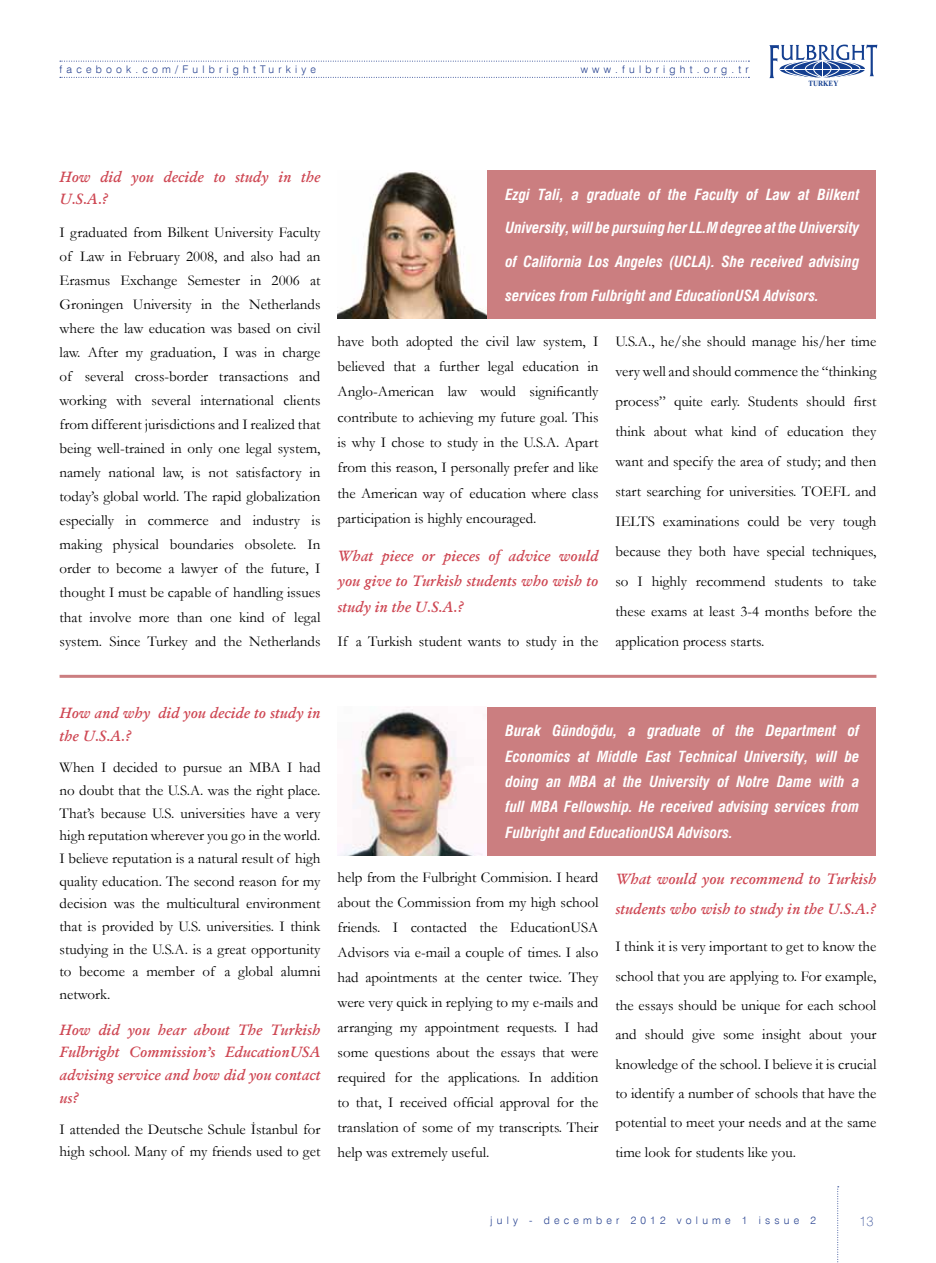
<style>
.page{position:relative;width:936px;height:1263px;background:#fff}
.page>*{position:absolute;margin:0;border:0;box-sizing:border-box;transform-origin:0 0}
.t1{font:15px/24px "Garamond";color:#000;text-align:justify}
.t2{font:italic 700 condensed 15px/25.3px "Swiss 721 BT";color:#fff;text-align:justify}
.t3{font:italic 600 15px/22.6px "Garamond";color:#ce4753}
.t4{font:100 13.5px "Swiss 721 BT";color:#25408f}
.t5{font:300 10.5px "Swiss 721 BT";letter-spacing:.4em;color:#25408f}
.t6{font:7.95px "Times New Roman PS Bold";color:#143f90;scale:.88 1}
</style>
<div class="page">
<svg style="left:769px;top:45px;width:109px;height:33px"></svg>
<svg style="left:60px;top:77px;width:689px;height:1px"></svg>
<svg style="left:60px;top:61px;width:689px;height:1px"></svg>
<svg style="left:837px;top:1186px;width:1px;height:77px"></svg>
<div style="left:337px;top:170px;width:539px;height:149px;background:#cb7e80"></div>
<div style="left:337px;top:707px;width:539px;height:149px;background:#cb7e80"></div>
<img style="left:337px;top:170px;width:149px;height:149px">
<img style="left:337px;top:707px;width:149px;height:149px">
<hr style="left:60px;top:675px;width:816px;height:3px;background:#cb7e80">
<p class="t5" style="left:60px;top:62px;width:258px">facebook.com/FulbrightTurkiye</p>
<p class="t5" style="left:580px;top:62px;width:169px">www.fulbright.org.tr</p>
<p class="t6" style="left:808px;top:79px;width:36px">TURKEY</p>
<p class="t3" style="left:60px;top:165px;width:262px">How did you decide to study in the<br>U.S.A.?</p>
<p class="t1" style="left:60px;top:220px;width:262px">I graduated from Bilkent University Faculty of Law in February 2008, and also had an Erasmus Exchange Semester in 2006 at Groningen University in the Netherlands where the law education was based on civil law. After my graduation, I was in charge of several cross-border transactions and working with several international clients from different jurisdictions and I realized that being well-trained in only one legal system, namely national law, is not satisfactory in today’s global world. The rapid globalization especially in commerce and industry is making physical boundaries obsolete. In order to become a lawyer of the future, I thought I must be capable of handling issues that involve more than one kind of legal system. Since Turkey and the Netherlands</p>
<p class="t2" style="left:505px;top:181px;width:355px">Ezgi Tali, a graduate of the Faculty of Law at Bilkent</p>
<p class="t2" style="left:505px;top:215px;width:355px">University, will be pursuing her LL.M degree at the University</p>
<p class="t2" style="left:505px;top:249px;width:355px">of California Los Angeles (UCLA). She received advising</p>
<p class="t2" style="left:505px;top:283px;width:315px">services from Fulbright and EducationUSA Advisors.</p>
<p class="t1" style="left:337px;top:328px;width:262px;line-height:25.3px">have both adopted the civil law system, I believed that a further legal education in Anglo-American law would significantly contribute to achieving my future goal. This is why I chose to study in the U.S.A. Apart from this reason, I personally prefer and like the American way of education where class participation is highly encouraged.</p>
<p class="t3" style="left:337px;top:543px;width:262px;line-height:25.3px;text-align:justify">What piece or pieces of advice would you give to Turkish students who wish to study in the U.S.A.?</p>
<p class="t1" style="left:337px;top:628px;width:262px">If a Turkish student wants to study in the</p>
<p class="t1" style="left:615px;top:326px;width:262px;line-height:30px">U.S.A., he/she should manage his/her time very well and should commence the “thinking process” quite early. Students should first think about what kind of education they want and specify the area of study; and then start searching for universities. TOEFL and IELTS examinations could be very tough because they both have special techniques, so I highly recommend students to take these exams at least 3-4 months before the application process starts.</p>
<p class="t3" style="left:60px;top:702px;width:262px">How and why did you decide to study in the U.S.A.?</p>
<p class="t1" style="left:60px;top:756px;width:262px;line-height:22.6px">When I decided to pursue an MBA I had no doubt that the U.S.A. was the right place.<br>That’s because U.S. universities have a very high reputation wherever you go in the world.<br>I believe reputation is a natural result of high quality education. The second reason for my decision was the multicultural environment that is provided by U.S. universities. I think studying in the U.S.A. is a great opportunity to become a member of a global alumni network.</p>
<p class="t3" style="left:60px;top:1018px;width:262px;text-align:justify">How did you hear about The Turkish Fulbright Commission’s EducationUSA advising service and how did you contact us?</p>
<p class="t1" style="left:60px;top:1117px;width:262px;line-height:22.6px">I attended the Deutsche Schule İstanbul for high school. Many of my friends used to get</p>
<p class="t2" style="left:505px;top:718px;width:355px">Burak Gündoğdu, a graduate of the Department of Economics at Middle East Technical University, will be doing an MBA at the University of Notre Dame with a full MBA Fellowship. He received advising services from Fulbright and EducationUSA Advisors.</p>
<p class="t1" style="left:337px;top:865px;width:262px;line-height:24.9px">help from the Fulbright Commision. I heard about the Commission from my high school friends. I contacted the EducationUSA Advisors via e-mail a couple of times. I also had apointments at the center twice. They were very quick in replying to my e-mails and arranging my appointment requests. I had some questions about the essays that were required for the applications. In addition to that, I received official approval for the translation of some of my transcripts. Their help was extremely useful.</p>
<p class="t3" style="left:615px;top:864px;width:262px;line-height:29.2px">What would you recommend to Turkish students who wish to study in the U.S.A.?</p>
<p class="t1" style="left:615px;top:932px;width:262px;line-height:29.2px">I think it is very important to get to know the school that you are applying to. For example, the essays should be unique for each school and should give some insight about your knowledge of the school. I believe it is crucial to identify a number of schools that have the potential to meet your needs and at the same time look for students like you.</p>
<p class="t5" style="left:490px;top:1214px;width:327px">july - december 2012 volume 1 issue 2</p>
<p class="t4" style="left:859px;top:1212px;width:16px">13</p>
</div>
